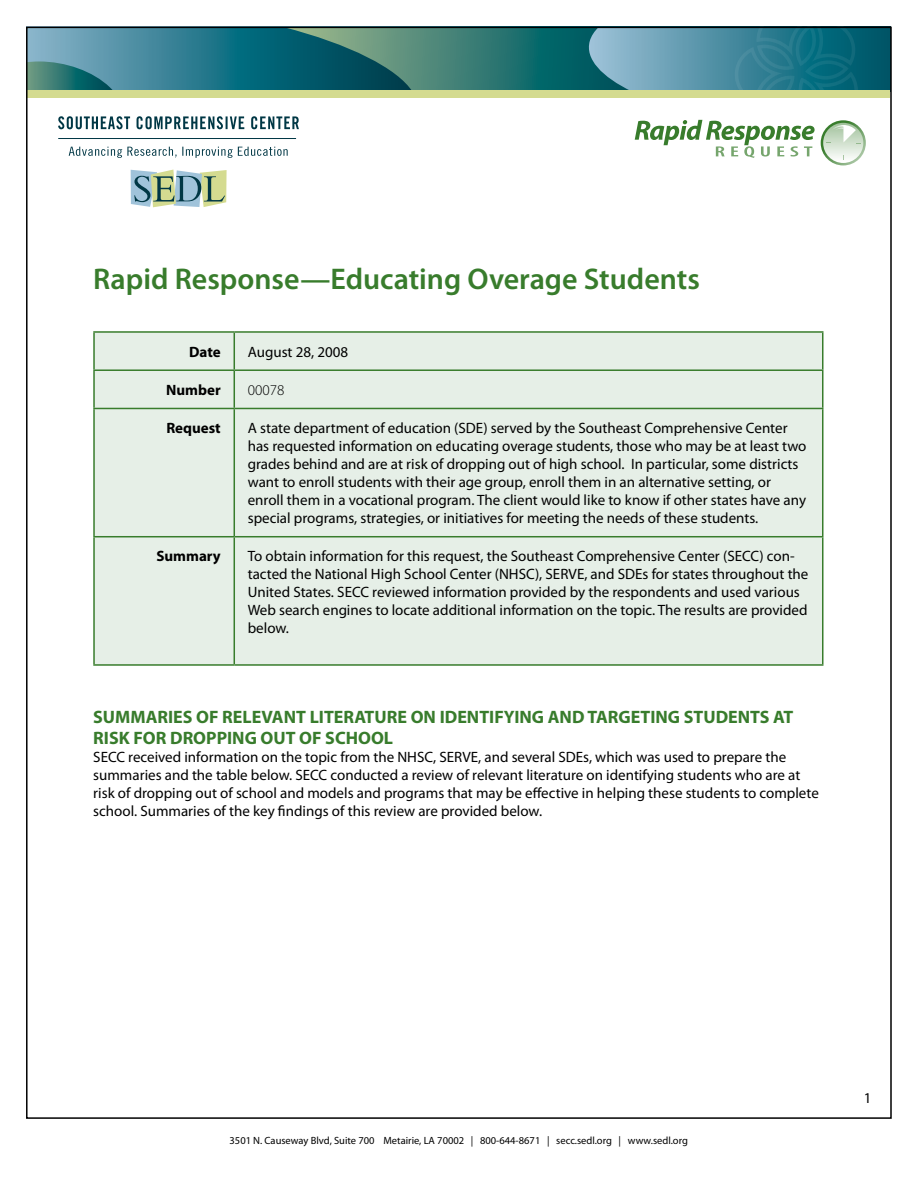
<style>
.page{position:relative;width:918px;height:1188px;background:#fff}
.page>*{position:absolute;margin:0;border:0;box-sizing:border-box;transform-origin:0 0}
.t1{font:600 30px "Myriad Pro";color:#387c2c}
.t2{font:700 18px/21.6px "Myriad Pro";color:#387c2c}
.t3{font:15px/18px "Myriad Pro";color:#000}
.t4{font:700 15px "Myriad Pro";color:#000}
.t5{font:300 15px "Myriad Pro";color:#000}
.t6{font:10.5px "Myriad Pro";color:#000}
</style>
<div class="page">
<svg style="left:131px;top:170px;width:96px;height:37px;background:#a1baa9"></svg>
<svg style="left:821px;top:120px;width:45px;height:45px"></svg>
<svg style="left:823px;top:123px;width:40px;height:40px"></svg>
<svg style="left:26px;top:26px;width:865px;height:134px"></svg>
<div style="left:95px;top:333px;width:727px;height:331px;background:#e6efe7"></div>
<hr style="left:93px;top:331px;width:141px;height:2px;background:#387c2c">
<hr style="left:93px;top:333px;width:2px;height:36px;background:#387c2c">
<hr style="left:234px;top:331px;width:589px;height:2px;background:#387c2c">
<hr style="left:234px;top:333px;width:1px;height:36px;background:#387c2c">
<hr style="left:822px;top:333px;width:2px;height:36px;background:#387c2c">
<hr style="left:93px;top:369px;width:141px;height:2px;background:#387c2c">
<hr style="left:93px;top:371px;width:2px;height:37px;background:#387c2c">
<hr style="left:234px;top:369px;width:589px;height:2px;background:#387c2c">
<hr style="left:234px;top:371px;width:1px;height:37px;background:#387c2c">
<hr style="left:822px;top:371px;width:2px;height:37px;background:#387c2c">
<hr style="left:93px;top:408px;width:141px;height:1px;background:#387c2c">
<hr style="left:93px;top:409px;width:2px;height:127px;background:#387c2c">
<hr style="left:234px;top:408px;width:589px;height:1px;background:#387c2c">
<hr style="left:234px;top:409px;width:1px;height:127px;background:#387c2c">
<hr style="left:822px;top:409px;width:2px;height:127px;background:#387c2c">
<hr style="left:93px;top:536px;width:141px;height:1px;background:#387c2c">
<hr style="left:93px;top:537px;width:2px;height:127px;background:#387c2c">
<hr style="left:234px;top:536px;width:589px;height:1px;background:#387c2c">
<hr style="left:234px;top:537px;width:1px;height:127px;background:#387c2c">
<hr style="left:822px;top:537px;width:2px;height:127px;background:#387c2c">
<hr style="left:93px;top:664px;width:141px;height:2px;background:#387c2c">
<hr style="left:234px;top:664px;width:589px;height:2px;background:#387c2c">
<h1 class="t1" style="left:93px;top:260px;width:608px">Rapid Response—Educating Overage Students</h1>
<p class="t4" style="left:189px;top:342px;width:33px">Date</p>
<p class="t3" style="left:248px;top:342px;width:102px">August 28, 2008</p>
<p class="t4" style="left:166px;top:380px;width:56px">Number</p>
<p class="t5" style="left:248px;top:382px;width:38px">00078</p>
<p class="t4" style="left:166px;top:418px;width:56px">Request</p>
<p class="t3" style="left:248px;top:419px;width:560px">A state department of education (SDE) served by the Southeast Comprehensive Center has requested information on educating overage students, those who may be at least two grades behind and are at risk of dropping out of high school. In particular, some districts want to enroll students with their age group, enroll them in an alternative setting, or enroll them in a vocational program. The client would like to know if other states have any special programs, strategies, or initiatives for meeting the needs of these students.</p>
<p class="t4" style="left:156px;top:547px;width:66px">Summary</p>
<p class="t3" style="left:248px;top:547px;width:562px">To obtain information for this request, the Southeast Comprehensive Center (SECC) con‑ tacted the National High School Center (NHSC), SERVE, and SDEs for states throughout the United States. SECC reviewed information provided by the respondents and used various Web search engines to locate additional information on the topic. The results are provided below.</p>
<p class="t2" style="left:93px;top:705px;width:702px">SUMMARIES OF RELEVANT LITERATURE ON IDENTIFYING AND TARGETING STUDENTS AT<br>RISK FOR DROPPING OUT OF SCHOOL</p>
<p class="t3" style="left:93px;top:748px;width:727px">SECC received information on the topic from the NHSC, SERVE, and several SDEs, which was used to prepare the summaries and the table below. SECC conducted a review of relevant literature on identifying students who are at risk of dropping out of school and models and programs that may be effective in helping these students to complete school. Summaries of the key findings of this review are provided below.</p>
<p class="t6" style="left:230px;top:1134px;width:460px">3501 N. Causeway Blvd, Suite 700 Metairie, LA 70002 | 800-644-8671 | secc.sedl.org | www.sedl.org</p>
<p class="t3" style="left:864px;top:1089px;width:9px">1</p>
</div>
